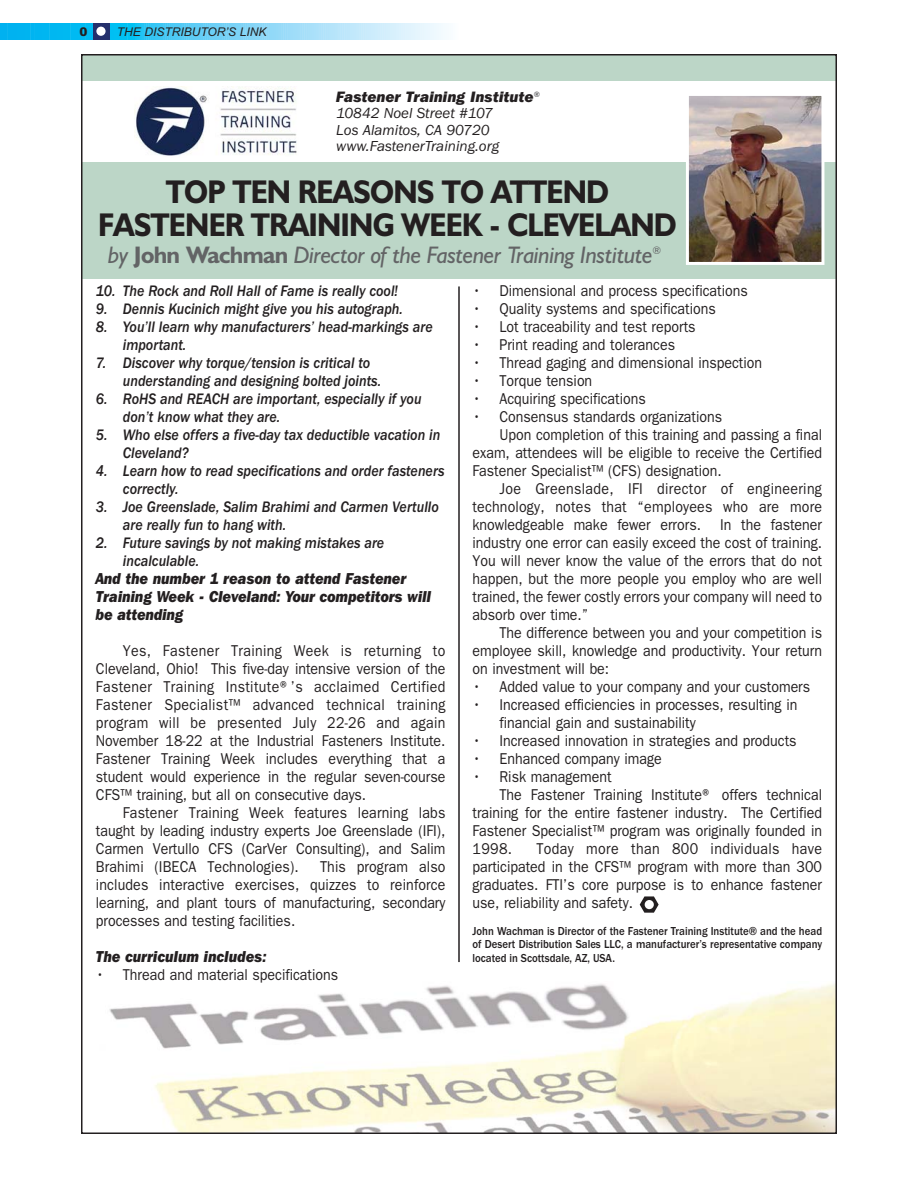
<style>
.page{position:relative;width:918px;height:1188px;background:#fff}
.page>*{position:absolute;margin:0;border:0;box-sizing:border-box;transform-origin:0 0}
.t1{font:700 33px/33px "Humanist 521 BT";letter-spacing:-.025em;color:#231f20;text-align:center;scale:.9 1}
.t2{font:italic 24px "Humanist 521 BT";letter-spacing:-.025em;color:#636466}
.t3{font:15.75px/18px "Franklin Gothic";color:#231f20;text-align:justify;scale:.9 1}
.t4{font:italic 500 15.75px/18px "Franklin Gothic";color:#231f20;scale:.9 1}
.t5{font:italic 800 15.75px/18px "Franklin Gothic IT Cby BT";color:#231f20;scale:.9 1}
.t6{font:15.75px "Franklin Gothic";letter-spacing:.025em;color:#231f20;scale:.9 1}
.t7{font:italic 15px/16.5px "Franklin Gothic";color:#231f20}
.t8{font:italic 800 15px "Franklin Gothic IT Cby BT";color:#231f20}
.t9{font:500 12px/13.5px "Franklin Gothic";color:#231f20;text-align:justify;scale:.9 1}
.t10{font:italic 12px "Arial";color:#231f20}
.t11{font:900 12px "Arial";color:#231f20}
.t12{font:italic 10.5px "Humanist 521 BT";color:#636466}
.s1{font-weight:700;font-style:normal}
</style>
<div class="page">
<img style="left:109px;top:984px;width:725px;height:147px">
<svg style="left:0;top:23px;width:445px;height:16px;background:#6ed2f6"></svg>
<div style="left:93px;top:23px;width:16px;height:16px;background:#24306c"></div>
<div style="left:96px;top:27px;width:10px;height:9px;background:#fff;border-radius:50%"></div>
<div style="left:81px;top:162px;width:756px;height:117px;background:#bcd6c7"></div>
<div style="left:81px;top:54px;width:756px;height:27px;background:#bcd6c7"></div>
<img style="left:135px;top:86px;width:162px;height:70px">
<img style="left:690px;top:97px;width:130px;height:164px">
<div style="left:686px;top:93px;width:138px;height:172px;border:3px solid #fff"></div>
<hr style="left:458px;top:286px;width:2px;height:676px;background:#231f20">
<svg style="left:640px;top:896px;width:19px;height:17px"></svg>
<div style="left:645px;top:900px;width:9px;height:9px;background:#fff;border-radius:50%"></div>
<p class="t11" style="left:80px;top:27px;width:10px">0</p>
<p class="t10" style="left:117px;top:27px;width:151px">THE DISTRIBUTOR’S LINK</p>
<p class="t8" style="left:336px;top:91px;width:205px">Fastener Training Institute<sup>®</sup></p>
<p class="t7" style="left:336px;top:106px;width:165px">10842 Noel Street #107<br>Los Alamitos, CA 90720 www.FastenerTraining.org</p>
<h1 class="t1" style="left:98px;top:178px;width:644px">TOP TEN REASONS TO ATTEND<br>FASTENER TRAINING WEEK - CLEVELAND</h1>
<h2 class="t2" style="left:108px;top:245px;width:546px">by <span class="s1">John Wachman</span> Director of the Fastener Training Institute</h2>
<p class="t12" style="left:652px;top:246px;width:10px">®</p>
<p class="t4" style="left:96px;top:283px;width:337px">10. The Rock and Roll Hall of Fame is really cool!</p>
<p class="t4" style="left:96px;top:301px;width:343px">9. Dennis Kucinich might give you his autograph.</p>
<p class="t4" style="left:123px;top:319px;width:346px;text-indent:-27px">8. You’ll learn why manufacturers’ head-markings are important.</p>
<p class="t4" style="left:123px;top:355px;width:288px;text-indent:-27px">7. Discover why torque/tension is critical to understanding and designing bolted joints.</p>
<p class="t4" style="left:123px;top:391px;width:333px;text-indent:-27px">6. RoHS and REACH are important, especially if you don’t know what they are.</p>
<p class="t4" style="left:123px;top:427px;width:354px;text-indent:-27px">5. Who else offers a five-day tax deductible vacation in<br>Cleveland?</p>
<p class="t4" style="left:123px;top:463px;width:359px;text-indent:-27px">4. Learn how to read specifications and order fasteners correctly.</p>
<p class="t4" style="left:123px;top:499px;width:353px;text-indent:-27px">3. Joe Greenslade, Salim Brahimi and Carmen Vertullo are really fun to hang with.</p>
<p class="t4" style="left:123px;top:535px;width:292px;text-indent:-27px">2. Future savings by not making mistakes are incalculable.</p>
<p class="t5" style="left:96px;top:571px;width:374px">And the number 1 reason to attend Fastener<br>Training Week - Cleveland: Your competitors will be attending</p>
<p class="t3" style="left:96px;top:643px;width:390px;text-indent:27px">Yes, Fastener Training Week is returning to Cleveland, Ohio! This five-day intensive version of the Fastener Training Institute®’s acclaimed Certified Fastener Specialist™ advanced technical training program will be presented July 22-26 and again November 18-22 at the Industrial Fasteners Institute.<br>Fastener Training Week includes everything that a student would experience in the regular seven-course CFS™ training, but all on consecutive days.</p>
<p class="t3" style="left:96px;top:805px;width:390px;text-indent:27px">Fastener Training Week features learning labs taught by leading industry experts Joe Greenslade (IFI), Carmen Vertullo CFS (CarVer Consulting), and Salim Brahimi (IBECA Technologies).</p>
<p class="t3" style="left:96px;top:859px;width:390px;text-indent:224px">This program also includes interactive exercises, quizzes to reinforce learning, and plant tours of manufacturing, secondary processes and testing facilities.</p>
<p class="t5" style="left:96px;top:949px;width:192px">The curriculum includes:</p>
<p class="t3" style="left:96px;top:967px;width:271px">• Thread and material specifications</p>
<p class="t3" style="left:472px;top:283px;width:307px">• Dimensional and process specifications</p>
<p class="t3" style="left:472px;top:301px;width:272px">• Quality systems and specifications</p>
<p class="t3" style="left:472px;top:319px;width:249px">• Lot traceability and test reports</p>
<p class="t3" style="left:472px;top:337px;width:227px">• Print reading and tolerances</p>
<p class="t3" style="left:472px;top:355px;width:323px">• Thread gaging and dimensional inspection</p>
<p class="t3" style="left:472px;top:373px;width:135px">• Torque tension</p>
<p class="t3" style="left:472px;top:391px;width:194px">• Acquiring specifications</p>
<p class="t3" style="left:472px;top:409px;width:279px">• Consensus standards organizations</p>
<p class="t3" style="left:500px;top:427px;width:360px">Upon completion of this training and passing a final</p>
<p class="t3" style="left:472px;top:445px;width:390px">exam, attendees will be eligible to receive the Certified</p>
<p class="t3" style="left:472px;top:463px;width:278px">Fastener Specialist™ (CFS) designation.</p>
<p class="t6" style="left:500px;top:483px;width:360px">Joe Greenslade, IFI director of engineering</p>
<p class="t3" style="left:472px;top:499px;width:390px">technology, notes that “employees who are more</p>
<p class="t3" style="left:472px;top:517px;width:390px">knowledgeable make fewer errors. In the fastener</p>
<p class="t3" style="left:472px;top:535px;width:390px">industry one error can easily exceed the cost of training.</p>
<p class="t3" style="left:472px;top:553px;width:390px">You will never know the value of the errors that do not</p>
<p class="t3" style="left:472px;top:571px;width:390px">happen, but the more people you employ who are well</p>
<p class="t3" style="left:472px;top:589px;width:390px">trained, the fewer costly errors your company will need to</p>
<p class="t3" style="left:472px;top:607px;width:130px">absorb over time.”</p>
<p class="t3" style="left:500px;top:625px;width:360px">The difference between you and your competition is</p>
<p class="t3" style="left:472px;top:643px;width:390px">employee skill, knowledge and productivity. Your return</p>
<p class="t3" style="left:472px;top:661px;width:153px">on investment will be:</p>
<p class="t3" style="left:472px;top:679px;width:377px">• Added value to your company and your customers</p>
<p class="t3" style="left:500px;top:697px;width:333px;text-indent:-27px">• Increased efficiencies in processes, resulting in financial gain and sustainability</p>
<p class="t3" style="left:472px;top:733px;width:362px">• Increased innovation in strategies and products</p>
<p class="t3" style="left:472px;top:751px;width:212px">• Enhanced company image</p>
<p class="t3" style="left:472px;top:769px;width:156px">• Risk management</p>
<p class="t3" style="left:500px;top:787px;width:360px">The Fastener Training Institute® offers technical</p>
<p class="t3" style="left:472px;top:805px;width:390px">training for the entire fastener industry. The Certified</p>
<p class="t3" style="left:472px;top:823px;width:390px">Fastener Specialist™ program was originally founded in</p>
<p class="t3" style="left:472px;top:841px;width:46px">1998.</p>
<p class="t3" style="left:472px;top:841px;width:390px;text-indent:64px">Today more than 800 individuals have participated in the CFS™ program with more than 300 graduates. FTI’s core purpose is to enhance fastener use, reliability and safety.</p>
<p class="t9" style="left:472px;top:925px;width:390px">John Wachman is Director of the Fastener Training Institute® and the head of Desert Distribution Sales LLC, a manufacturer’s representative company located in Scottsdale, AZ, USA.</p>
</div>
